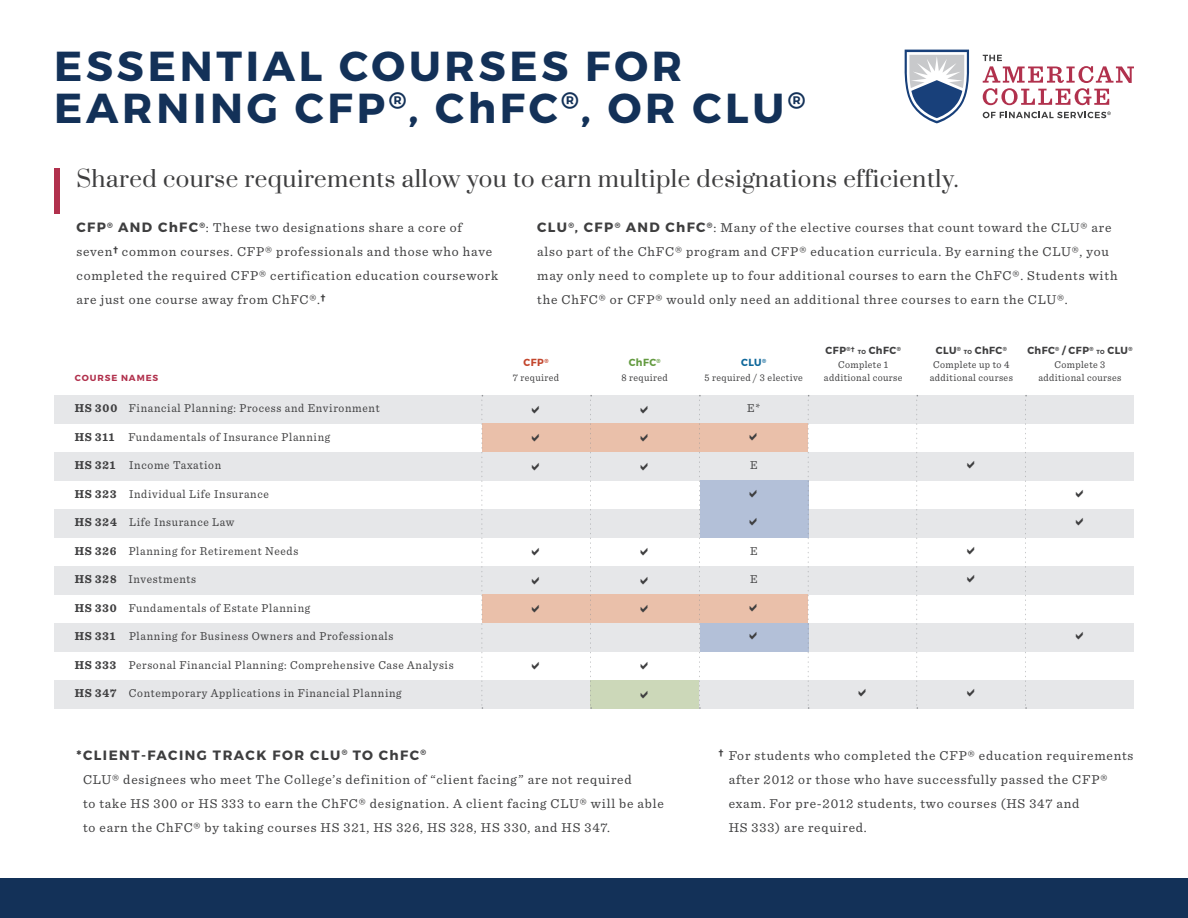
<style>
.page{position:relative;width:1188px;height:918px;background:#fff}
.page>*{position:absolute;margin:0;border:0;box-sizing:border-box;transform-origin:0 0}
.t1{font:700 41.85px/42px "Montserrat";letter-spacing:.09em;color:#133158}
.t2{font:22.5px "Prata";letter-spacing:.02em;color:#3e3e3f}
.t3{font:13.5px/24px "Sentinel";letter-spacing:.06em;color:#3e3e3f}
.t4{font:12px "Sentinel";letter-spacing:.06em;color:#3e3e3f;scale:.95 1}
.t5{font:10.35px/13.4px "Sentinel";letter-spacing:.04em;color:#3e3e3f;text-align:center;scale:.95 1}
.Body_Copy{font:700 8.85px "Montserrat";letter-spacing:.105em;color:#b1314d}
.s1{font-family:"Montserrat";font-weight:700}
.s2{font-weight:700}
.s3{font-family:"Montserrat";font-weight:700;color:#649b41}
.s4{font-family:"Montserrat";font-weight:700;color:#c3462d}
.s5{font-family:"Montserrat";font-weight:700;color:#10689b}
.s6{font-family:"Montserrat";font-weight:700;font-size:5.85px}
</style>
<div class="page">
<div style="left:54px;top:168px;width:5px;height:46px;background:#b1314d"></div>
<div style="left:54px;top:509px;width:1080px;height:29px;background:#e6e7e9"></div>
<div style="left:54px;top:566px;width:1080px;height:29px;background:#e6e7e9"></div>
<div style="left:54px;top:623px;width:1080px;height:29px;background:#e6e7e9"></div>
<div style="left:54px;top:680px;width:1080px;height:29px;background:#e6e7e9"></div>
<div style="left:54px;top:395px;width:1080px;height:28px;background:#e6e7e9"></div>
<div style="left:54px;top:452px;width:1080px;height:28px;background:#e6e7e9"></div>
<div style="left:590px;top:680px;width:109px;height:29px;background:#ccd8b9"></div>
<div style="left:700px;top:623px;width:108px;height:29px;background:#b3c0d8"></div>
<div style="left:482px;top:595px;width:326px;height:28px;background:#eac0aa"></div>
<div style="left:482px;top:424px;width:326px;height:28px;background:#eac0aa"></div>
<div style="left:700px;top:480px;width:108px;height:58px;background:#b3c0d8"></div>
<svg style="left:590px;top:395px;width:2px;height:314px"></svg>
<svg style="left:808px;top:395px;width:1px;height:314px"></svg>
<svg style="left:1025px;top:395px;width:2px;height:314px"></svg>
<svg style="left:481px;top:395px;width:2px;height:314px"></svg>
<svg style="left:699px;top:395px;width:1px;height:314px"></svg>
<svg style="left:916px;top:395px;width:2px;height:314px"></svg>
<svg style="left:983px;top:112px;width:128px;height:6px"></svg>
<svg style="left:983px;top:55px;width:151px;height:50px"></svg>
<svg style="left:904px;top:50px;width:65px;height:73px"></svg>
<div style="left:0;top:878px;width:1188px;height:40px;background:#133158"></div>
<p class="t1" style="left:54px;top:46px;width:753px">ESSENTIAL COURSES FOR<br>EARNING CFP<sup>®</sup>, ChFC<sup>®</sup>, OR CLU<sup>®</sup></p>
<p class="t2" style="left:76px;top:165px;width:884px">Shared course requirements allow you to earn multiple designations efficiently.</p>
<p class="t3" style="left:76px;top:215px;width:423px"><span class="s1">CFP</span> <sup>®</sup> <span class="s1">AND ChFC</span> <sup>®</sup>: These two designations share a core of seven<sup>†</sup> common courses. CFP® professionals and those who have completed the required CFP® certification education coursework are just one course away from ChFC®.<sup>†</sup></p>
<p class="t3" style="left:537px;top:215px;width:582px"><span class="s1">CLU</span><sup>®</sup><span class="s1">, CFP</span> <sup>®</sup> <span class="s1">AND ChFC</span> <sup>®</sup>: Many of the elective courses that count toward the CLU® are also part of the ChFC® program and CFP® education curricula. By earning the CLU®, you may only need to complete up to four additional courses to earn the ChFC®. Students with the ChFC® or CFP® would only need an additional three courses to earn the CLU®.</p>
<p class="Body_Copy" style="left:75px;top:372px;width:85px">COURSE NAMES</p>
<p class="t4" style="left:75px;top:399px;width:323px"><span class="s2">HS 300</span> Financial Planning: Process and Environment</p>
<p class="t4" style="left:75px;top:428px;width:270px"><span class="s2">HS 311</span> Fundamentals of Insurance Planning</p>
<p class="t4" style="left:75px;top:456px;width:156px"><span class="s2">HS 321</span> Income Taxation</p>
<p class="t4" style="left:75px;top:485px;width:206px"><span class="s2">HS 323</span> Individual Life Insurance</p>
<p class="t4" style="left:75px;top:513px;width:170px"><span class="s2">HS 324</span> Life Insurance Law</p>
<p class="t4" style="left:75px;top:542px;width:237px"><span class="s2">HS 326</span> Planning for Retirement Needs</p>
<p class="t4" style="left:75px;top:570px;width:129px"><span class="s2">HS 328</span> Investments</p>
<p class="t4" style="left:75px;top:599px;width:249px"><span class="s2">HS 330</span> Fundamentals of Estate Planning</p>
<p class="t4" style="left:75px;top:627px;width:337px"><span class="s2">HS 331</span> Planning for Business Owners and Professionals</p>
<p class="t4" style="left:75px;top:656px;width:400px"><span class="s2">HS 333</span> Personal Financial Planning: Comprehensive Case Analysis</p>
<p class="t4" style="left:75px;top:684px;width:346px"><span class="s2">HS 347</span> Contemporary Applications in Financial Planning</p>
<p class="t5" style="left:622px;top:355px;width:50px;line-height:14.7px"><span class="s3">ChFC</span><sup>®<br></sup>8 required</p>
<p class="t5" style="left:513px;top:355px;width:50px;line-height:14.7px"><span class="s4">CFP</span><sup>®<br></sup>7 required</p>
<p class="t5" style="left:705px;top:355px;width:105px;line-height:14.7px"><span class="s5">CLU</span><sup>®<br></sup>5 required / 3 elective</p>
<p class="t4" style="left:747px;top:399px;width:15px">E*</p>
<p class="t4" style="left:750px;top:456px;width:9px">E</p>
<p class="t5" style="left:824px;top:344px;width:84px"><span class="s1">CFP</span><sup>®†</sup> <span class="s6">TO</span> <span class="s1">ChFC</span><sup>®<br></sup>Complete 1 additional course</p>
<p class="t5" style="left:930px;top:344px;width:89px"><span class="s1">CLU</span><sup>®</sup> <span class="s6">TO</span> <span class="s1">ChFC</span><sup>®<br></sup>Complete up to 4 additional courses</p>
<p class="t5" style="left:1027px;top:344px;width:112px"><span class="s1">ChFC</span><sup>®</sup> <span class="s1">/ CFP</span><sup>®</sup> <span class="s6">TO</span> <span class="s1">CLU</span><sup>®<br></sup>Complete 3<br>additional courses</p>
<p class="t4" style="left:750px;top:542px;width:9px">E</p>
<p class="t4" style="left:750px;top:570px;width:9px">E</p>
<p class="t3" style="left:83px;top:742px;width:582px;text-indent:-7px"><span class="s1">*CLIENT-FACING TRACK FOR CLU</span><sup>®</sup> <span class="s1">TO ChFC</span><sup>®<br></sup>CLU® designees who meet The College’s definition of “client facing” are not required<br>to take HS 300 or HS 333 to earn the ChFC® designation. A client facing CLU® will be able to earn the ChFC® by taking courses HS 321, HS 326, HS 328, HS 330, and HS 347.</p>
<p class="t3" style="left:729px;top:742px;width:406px;text-indent:-10px"><sup>†</sup> For students who completed the CFP® education requirements after 2012 or those who have successfully passed the CFP® exam. For pre-2012 students, two courses (HS 347 and<br>HS 333) are required.</p>
</div>
